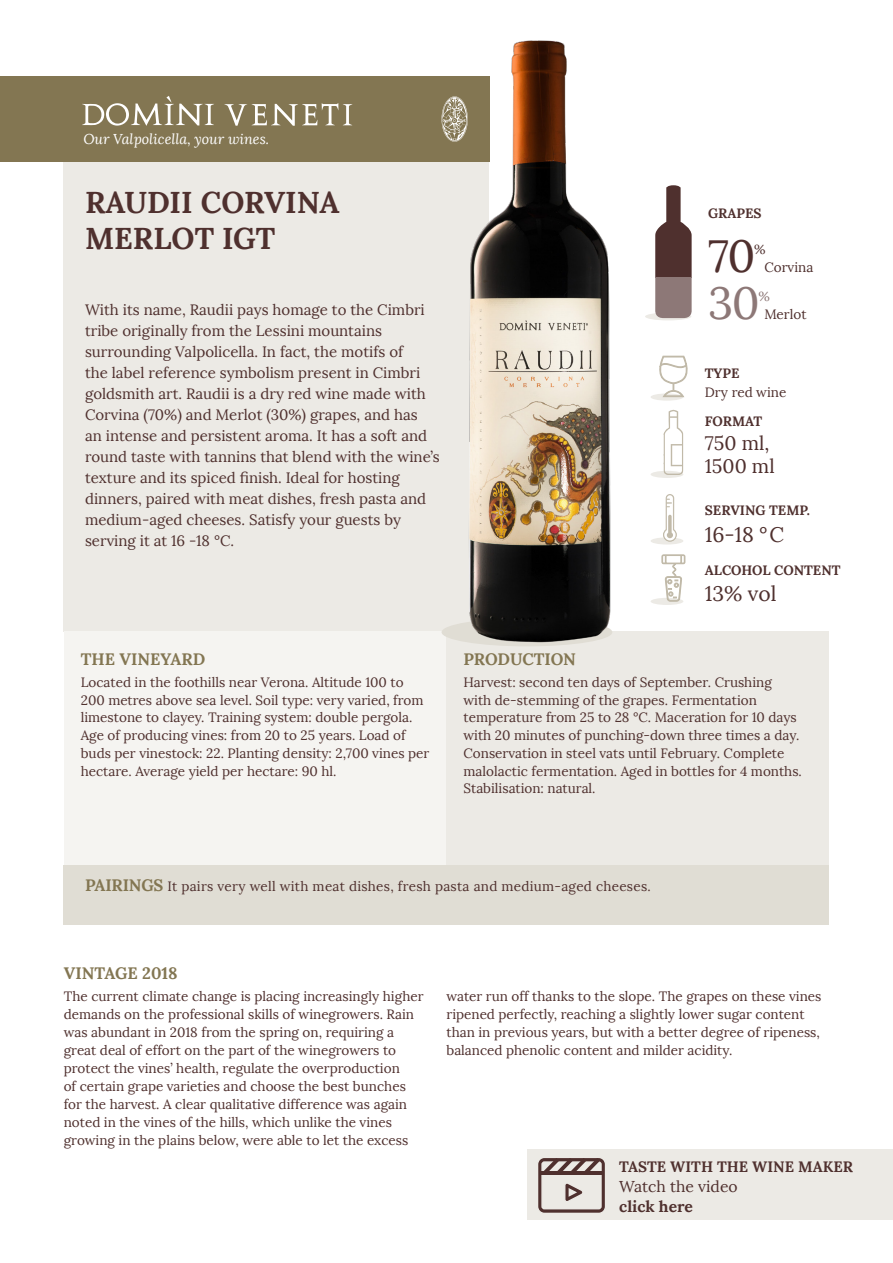
<style>
.page{position:relative;width:893px;height:1263px;background:#fff}
.page>*{position:absolute;margin:0;border:0;box-sizing:border-box;transform-origin:0 0}
.t1{font:45px "Lora";color:#4f302e}
.t2{font:45px "Lora";color:#8d7877}
.t3{font:700 30px "Lora";color:#4f302e}
.t4{font:21px "Lora";color:#4f302e}
.t5{font:19.5px/23.4px "Lora";color:#4f302e}
.t6{font:700 16.5px "Lora";color:#837652}
.t7{font:15.75px "Lora";color:#4f302e}
.t8{font:700 15.75px "Lora";color:#4f302e}
.t9{font:15px/21px "Lora";color:#4f302e}
.t10{font:700 15px "Lora";color:#4f302e}
.t11{font:italic 14.25px "Lora";color:#fff}
.t12{font:13.5px/17.7px "Lora";color:#4f302e}
.t13{font:13.5px "Lora";letter-spacing:.02em;color:#4f302e}
.t14{font:700 13.5px "Lora";color:#4f302e}
.t15{font:13.2px "Lora";color:#4f302e}
.t16{font:13.2px "Lora";color:#8d7877}
.s1{font-weight:700;font-size:16.5px;color:#837652}
</style>
<div class="page">
<div style="left:651px;top:598px;width:32px;height:7px;background:#eceae5;border-radius:50%"></div>
<div style="left:651px;top:393px;width:32px;height:8px;background:#eceae5;border-radius:50%"></div>
<svg style="left:659px;top:355px;width:29px;height:43px"></svg>
<svg style="left:662px;top:554px;width:23px;height:47px"></svg>
<div style="left:651px;top:471px;width:32px;height:7px;background:#eceae5;border-radius:50%"></div>
<svg style="left:663px;top:409px;width:20px;height:66px"></svg>
<div style="left:651px;top:537px;width:32px;height:7px;background:#eceae5;border-radius:50%"></div>
<svg style="left:663px;top:494px;width:14px;height:48px"></svg>
<div style="left:64px;top:865px;width:765px;height:59px;background:#e0ddd4"></div>
<div style="left:64px;top:162px;width:425px;height:469px;background:#eceae5"></div>
<div style="left:64px;top:631px;width:382px;height:234px;background:#f5f4f1"></div>
<div style="left:446px;top:631px;width:383px;height:234px;background:#eceae5"></div>
<div style="left:442px;top:618px;width:170px;height:28px;background:#e0ddd4;border-radius:50%"></div>
<img style="left:454px;top:40px;width:158px;height:606px">
<div style="left:645px;top:313px;width:46px;height:7px;background:#eceae5;border-radius:50%"></div>
<svg style="left:655px;top:185px;width:37px;height:93px"></svg>
<div style="left:655px;top:278px;width:37px;height:40px;background:#8d7877"></div>
<div style="left:0;top:77px;width:489px;height:85px;background:#837652"></div>
<svg style="left:82px;top:96px;width:132px;height:30px"></svg>
<svg style="left:224px;top:103px;width:129px;height:23px"></svg>
<svg style="left:442px;top:96px;width:26px;height:46px"></svg>
<div style="left:527px;top:1149px;width:366px;height:70px;background:#eceae5"></div>
<svg style="left:538px;top:1158px;width:67px;height:55px"></svg>
<p class="t11" style="left:83px;top:130px;width:187px">Our Valpolicella, your wines.</p>
<p class="t3" style="left:85px;top:183px;width:256px">RAUDII CORVINA</p>
<p class="t3" style="left:85px;top:219px;width:192px">MERLOT IGT</p>
<p class="t9" style="left:85px;top:299px;width:356px">With its name, Raudii pays homage to the Cimbri tribe originally from the Lessini mountains surrounding Valpolicella. In fact, the motifs of<br>the label reference symbolism present in Cimbri goldsmith art. Raudii is a dry red wine made with Corvina (70%) and Merlot (30%) grapes, and has<br>an intense and persistent aroma. It has a soft and round taste with tannins that blend with the wine’s texture and its spiced finish. Ideal for hosting dinners, paired with meat dishes, fresh pasta and medium-aged cheeses. Satisfy your guests by serving it at 16 -18 °C.</p>
<p class="t6" style="left:81px;top:648px;width:126px">THE VINEYARD</p>
<p class="t12" style="left:81px;top:673px;width:350px">Located in the foothills near Verona. Altitude 100 to 200 metres above sea level. Soil type: very varied, from limestone to clayey. Training system: double pergola.<br>Age of producing vines: from 20 to 25 years. Load of buds per vinestock: 22. Planting density: 2,700 vines per hectare. Average yield per hectare: 90 hl.</p>
<p class="t14" style="left:708px;top:205px;width:55px">GRAPES</p>
<p class="t1" style="left:708px;top:228px;width:49px">70</p>
<p class="t15" style="left:754px;top:241px;width:13px">%</p>
<p class="t2" style="left:708px;top:275px;width:53px">30</p>
<p class="t16" style="left:758px;top:288px;width:13px">%</p>
<p class="t12" style="left:764px;top:258px;width:51px">Corvina</p>
<p class="t12" style="left:764px;top:305px;width:44px">Merlot</p>
<p class="t14" style="left:705px;top:364px;width:36px">TYPE</p>
<p class="t12" style="left:705px;top:383px;width:83px">Dry red wine</p>
<p class="t14" style="left:705px;top:413px;width:59px">FORMAT</p>
<p class="t5" style="left:705px;top:431px;width:71px">750 ml,<br>1500 ml</p>
<p class="t14" style="left:705px;top:502px;width:107px">SERVING TEMP.</p>
<p class="t4" style="left:705px;top:521px;width:81px">16-18 °C</p>
<p class="t14" style="left:705px;top:561px;width:137px">ALCOHOL CONTENT</p>
<p class="t4" style="left:705px;top:581px;width:73px">13% vol</p>
<p class="t6" style="left:463px;top:648px;width:114px">PRODUCTION</p>
<p class="t12" style="left:463px;top:673px;width:340px">Harvest: second ten days of September. Crushing with de-stemming of the grapes. Fermentation temperature from 25 to 28 °C. Maceration for 10 days with 20 minutes of punching-down three times a day.<br>Conservation in steel vats until February. Complete malolactic fermentation. Aged in bottles for 4 months.<br>Stabilisation: natural.</p>
<p class="t13" style="left:85px;top:878px;width:567px"><span class="s1">PAIRINGS</span> It pairs very well with meat dishes, fresh pasta and medium-aged cheeses.</p>
<p class="t6" style="left:64px;top:962px;width:115px">VINTAGE 2018</p>
<p class="t12" style="left:64px;top:988px;width:361px">The current climate change is placing increasingly higher demands on the professional skills of winegrowers. Rain was abundant in 2018 from the spring on, requiring a great deal of effort on the part of the winegrowers to protect the vines’ health, regulate the overproduction<br>of certain grape varieties and choose the best bunches for the harvest. A clear qualitative difference was again noted in the vines of the hills, which unlike the vines growing in the plains below, were able to let the excess</p>
<p class="t12" style="left:446px;top:987px;width:376px">water run off thanks to the slope. The grapes on these vines ripened perfectly, reaching a slightly lower sugar content than in previous years, but with a better degree of ripeness, balanced phenolic content and milder acidity.</p>
<p class="t10" style="left:619px;top:1157px;width:235px">TASTE WITH THE WINE MAKER</p>
<p class="t7" style="left:619px;top:1177px;width:120px">Watch the video</p>
<p class="t8" style="left:619px;top:1196px;width:75px">click here</p>
</div>
